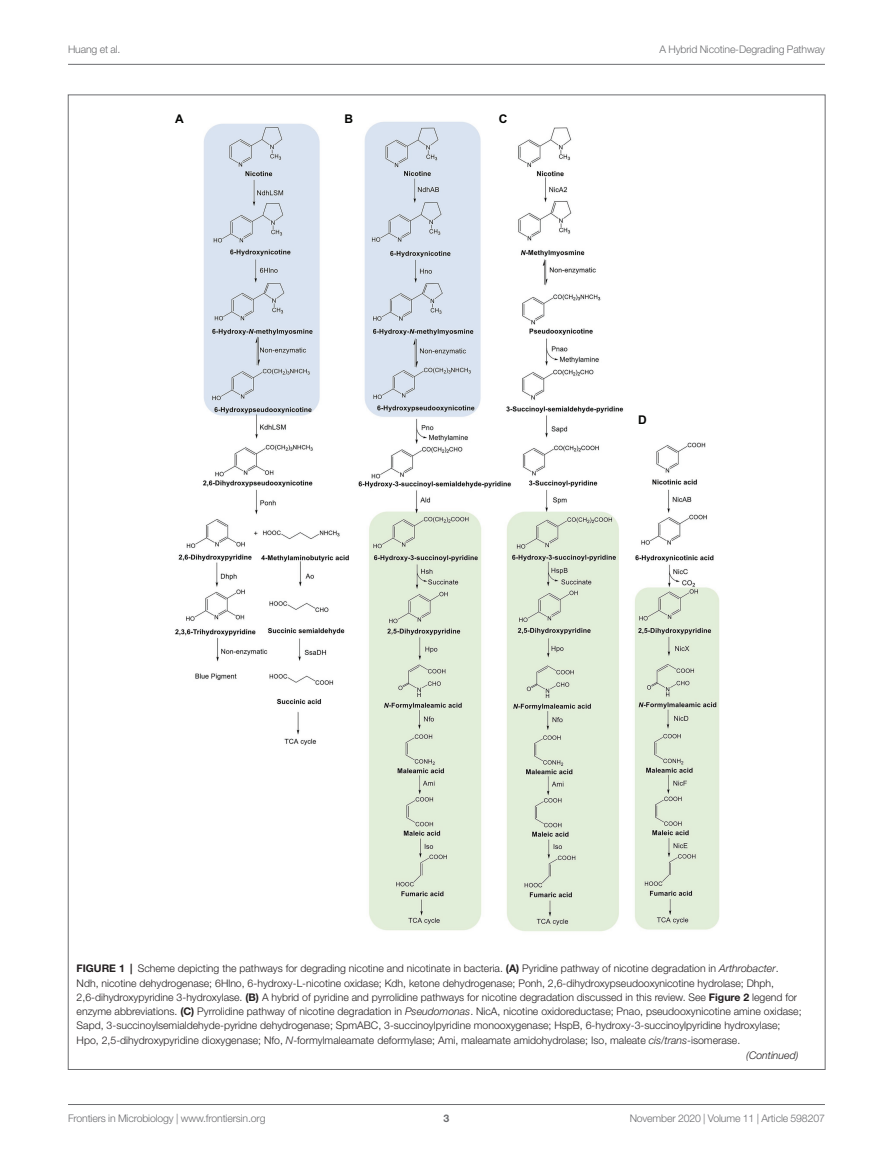
<style>
.page{position:relative;width:893px;height:1170px;background:#fff}
.page>*{position:absolute;margin:0;border:0;box-sizing:border-box;transform-origin:0 0}
.t1{font:700 12px "Arial";color:#040503}
.FIG_LEG{font:300 10.5px/14.2px "Helvetica Neue LT Std";color:#231f20}
.t2{font:300 10.5px "Helvetica Neue LT Std";letter-spacing:-.015em;color:#6c6d70}
.FIG_LEG-2{font:italic 300 10.5px "Helvetica Neue LT Std";color:#231f20}
.t3{font:700 10.5px "Helvetica Neue LT Std";color:#6c6d70}
.s1{font-weight:700}
.s2{font-style:italic}
</style>
<div class="page">
<hr style="left:68px;top:64px;width:757px;height:1px;background:#6c6d70">
<hr style="left:68px;top:1104px;width:757px;height:1px;background:#6c6d70">
<img style="left:175px;top:121px;width:545px;height:811px">
<p class="t2" style="left:68px;top:42px;width:54px">Huang et al.</p>
<p class="t2" style="left:660px;top:42px;width:167px">A Hybrid Nicotine-Degrading Pathway</p>
<p class="t1" style="left:175px;top:111px;width:10px">A</p>
<p class="t1" style="left:344px;top:111px;width:10px">B</p>
<p class="t1" style="left:499px;top:111px;width:10px">C</p>
<p class="t1" style="left:638px;top:411px;width:10px">D</p>
<p class="FIG_LEG" style="left:77px;top:961px;width:726px"><span class="s1">FIGURE 1 |</span> Scheme depicting the pathways for degrading nicotine and nicotinate in bacteria. <span class="s1">(A)</span> Pyridine pathway of nicotine degradation in <span class="s2">Arthrobacter</span>.<br>Ndh, nicotine dehydrogenase; 6Hlno, 6-hydroxy-L-nicotine oxidase; Kdh, ketone dehydrogenase; Ponh, 2,6-dihydroxypseudooxynicotine hydrolase; Dhph, 2,6-dihydroxypyridine 3-hydroxylase. <span class="s1">(B)</span> A hybrid of pyridine and pyrrolidine pathways for nicotine degradation discussed in this review. See <span class="s1">Figure 2</span> legend for enzyme abbreviations. <span class="s1">(C)</span> Pyrrolidine pathway of nicotine degradation in <span class="s2">Pseudomonas</span>. NicA, nicotine oxidoreductase; Pnao, pseudooxynicotine amine oxidase; Sapd, 3-succinoylsemialdehyde-pyridne dehydrogenase; SpmABC, 3-succinoylpyridine monooxygenase; HspB, 6-hydroxy-3-succinoylpyridine hydroxylase; Hpo, 2,5-dihydroxypyridine dioxygenase; Nfo, <span class="s2">N</span>-formylmaleamate deformylase; Ami, maleamate amidohydrolase; Iso, maleate <span class="s2">cis</span>/<span class="s2">trans</span>-isomerase.</p>
<p class="FIG_LEG-2" style="left:746px;top:1049px;width:54px">(Continued)</p>
<p class="t2" style="left:68px;top:1111px;width:199px">Frontiers in Microbiology | www.frontiersin.org</p>
<p class="t3" style="left:444px;top:1111px;width:7px">3</p>
<p class="t2" style="left:630px;top:1111px;width:197px">November 2020 | Volume 11 | Article 598207</p>
</div>
